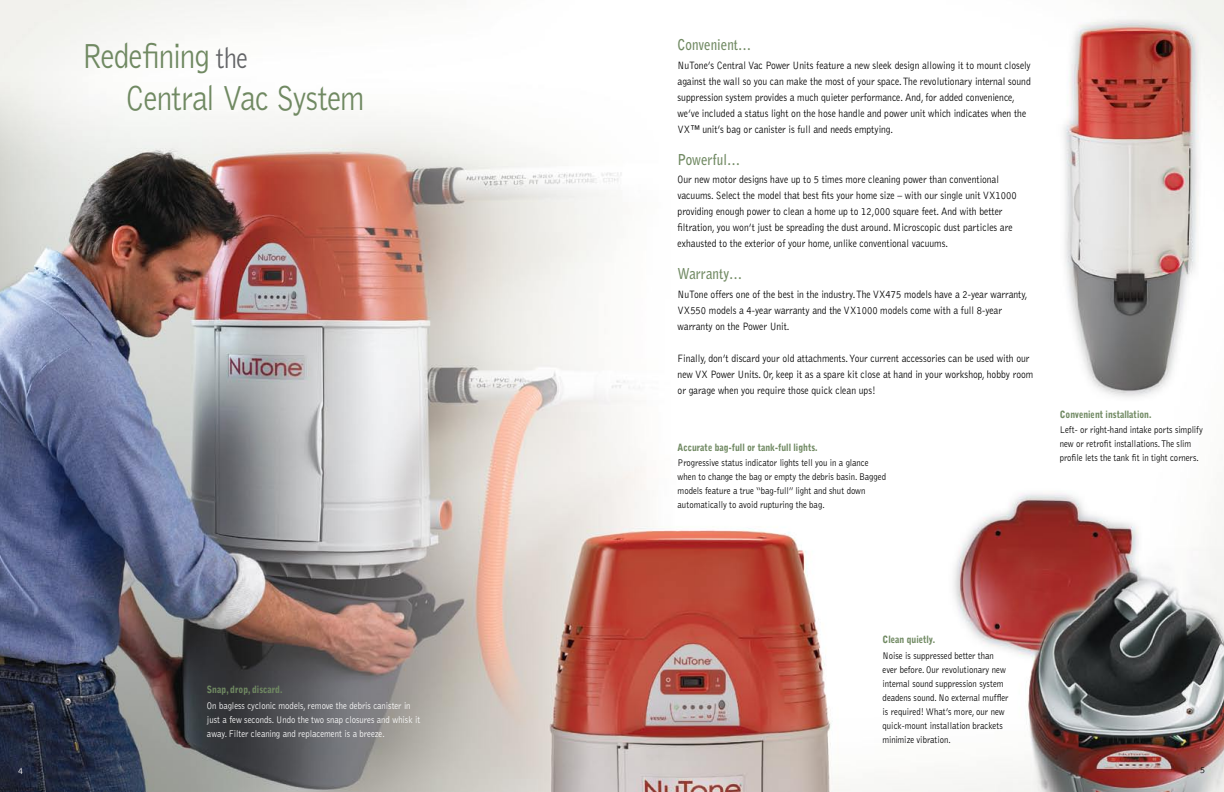
<style>
.page{position:relative;width:1224px;height:792px;background:#fff}
.page>*{position:absolute;margin:0;border:0;box-sizing:border-box;transform-origin:0 0}
.t1{font:300 36px/42px "Bell Gothic";letter-spacing:-.035em;color:#708962;scale:.87 1}
.t2{font:700 15px "Bell Gothic";color:#708962;scale:.87 1}
.t3{font:300 11px/16px "Bell Gothic";color:#000;scale:.87 1}
.t4{font:300 10px/14px "Bell Gothic";color:#000;scale:.87 1}
.t5{font:300 10px/14px "Bell Gothic";color:#fff;scale:.87 1}
.t6{font:900 10px "Bell Gothic";color:#708962;scale:.87 1}
.t7{font:300 9px "Bell Gothic";color:#fff}
.t8{font:300 9px "Bell Gothic";color:#000}
.s1{font-size:30px;color:#636467}
</style>
<div class="page">
<img style="left:0;top:0;width:1224px;height:792px">
<h1 class="t1" style="left:126px;top:36px;width:276px;text-indent:-44px">Redefining <span class="s1">the<br></span>Central Vac System</h1>
<p class="t6" style="left:207px;top:684px;width:88px">Snap, drop, discard.</p>
<p class="t5" style="left:207px;top:699px;width:247px">On bagless cyclonic models, remove the debris canister in just a few seconds. Undo the two snap closures and whisk it away. Filter cleaning and replacement is a breeze.</p>
<h2 class="t2" style="left:678px;top:36px;width:86px">Convenient…</h2>
<p class="t3" style="left:678px;top:58px;width:408px">NuTone’s Central Vac Power Units feature a new sleek design allowing it to mount closely against the wall so you can make the most of your space. The revolutionary internal sound suppression system provides a much quieter performance. And, for added convenience, we’ve included a status light on the hose handle and power unit which indicates when the VX™ unit’s bag or canister is full and needs emptying.</p>
<h2 class="t2" style="left:678px;top:150px;width:73px">Powerful…</h2>
<p class="t3" style="left:678px;top:172px;width:391px">Our new motor designs have up to 5 times more cleaning power than conventional vacuums. Select the model that best fits your home size – with our single unit VX1000 providing enough power to clean a home up to 12,000 square feet. And with better filtration, you won’t just be spreading the dust around. Microscopic dust particles are exhausted to the exterior of your home, unlike conventional vacuums.</p>
<h2 class="t2" style="left:678px;top:264px;width:76px">Warranty…</h2>
<p class="t3" style="left:678px;top:286px;width:404px">NuTone offers one of the best in the industry. The VX475 models have a 2-year warranty,<br>VX550 models a 4-year warranty and the VX1000 models come with a full 8-year warranty on the Power Unit.</p>
<p class="t3" style="left:678px;top:350px;width:411px">Finally, don’t discard your old attachments. Your current accessories can be used with our new VX Power Units. Or, keep it as a spare kit close at hand in your workshop, hobby room or garage when you require those quick clean ups!</p>
<p class="t6" style="left:678px;top:441px;width:163px">Accurate bag-full or tank-full lights.</p>
<p class="t4" style="left:678px;top:456px;width:241px">Progressive status indicator lights tell you in a glance when to change the bag or empty the debris basin. Bagged models feature a true “bag-full” light and shut down automatically to avoid rupturing the bag.</p>
<p class="t6" style="left:1060px;top:408px;width:107px">Convenient installation.</p>
<p class="t4" style="left:1060px;top:423px;width:166px">Left- or right-hand intake ports simplify new or retrofit installations. The slim profile lets the tank fit in tight corners.</p>
<p class="t6" style="left:883px;top:634px;width:62px">Clean quietly.</p>
<p class="t4" style="left:883px;top:649px;width:146px">Noise is suppressed better than ever before. Our revolutionary new internal sound suppression system deadens sound. No external muffler is required! What’s more, our new quick-mount installation brackets minimize vibration.</p>
<p class="t7" style="left:18px;top:766px;width:7px">4</p>
<p class="t8" style="left:1200px;top:765px;width:7px">5</p>
</div>
